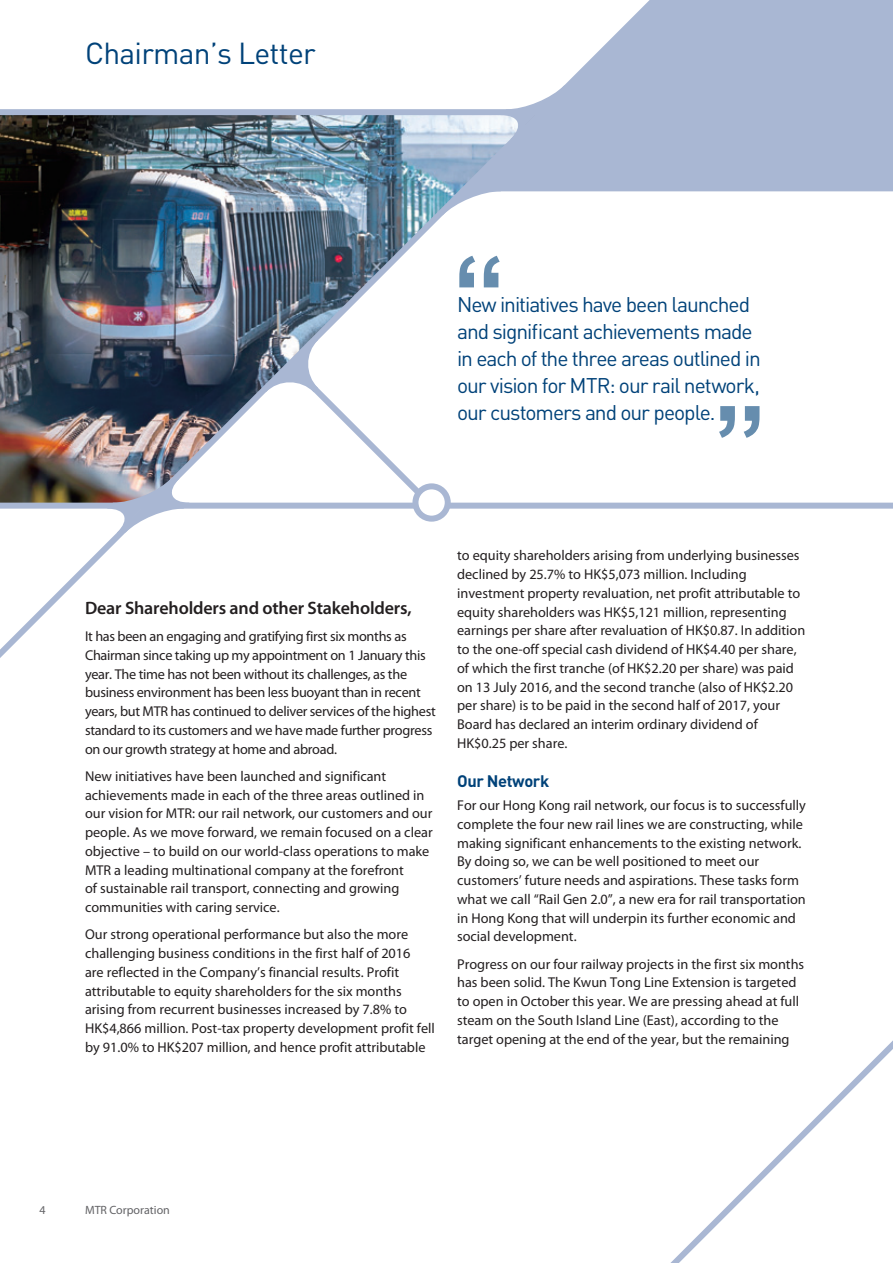
<style>
.page{position:relative;width:893px;height:1263px;background:#fff}
.page>*{position:absolute;margin:0;border:0;box-sizing:border-box;transform-origin:0 0}
.t1{font:30px "DIN";letter-spacing:-.025em;color:#004279}
.t2{font:21px/27px "DIN";letter-spacing:-.05em;color:#004279}
.t3{font:600 18px "Myriad Pro";letter-spacing:-.01em;color:#231f20}
.t4{font:700 16.5px "DIN";letter-spacing:-.025em;color:#004279}
.t5{font:14.25px/18.8px "Myriad Pro";color:#231f20}
.t6{font:14.25px/18.8px "Myriad Pro";letter-spacing:-.02em;color:#231f20}
.t7{font:12px "Myriad Pro";color:#636366}
</style>
<div class="page">
<div style="left:676px;top:0;width:217px;height:191px;background:#a9b7d3"></div>
<svg style="left:670px;top:1040px;width:223px;height:223px"></svg>
<img style="left:0;top:0;width:676px;height:658px">
<div style="left:0;top:503px;width:893px;height:6px;background:#a9b7d3"></div>
<div style="left:0;top:109px;width:893px;height:6px;background:#a9b7d3"></div>
<svg style="left:415px;top:486px;width:33px;height:33px"></svg>
<div style="left:412px;top:483px;width:39px;height:39px;border:6px solid #a9b7d3;border-radius:50%"></div>
<svg style="left:501px;top:85px;width:64px;height:55px"></svg>
<svg style="left:107px;top:478px;width:82px;height:55px"></svg>
<svg style="left:265px;top:339px;width:175px;height:175px"></svg>
<svg style="left:442px;top:189px;width:60px;height:26px"></svg>
<svg style="left:459px;top:256px;width:41px;height:31px"></svg>
<svg style="left:719px;top:406px;width:40px;height:32px"></svg>
<h1 class="t1" style="left:85px;top:34px;width:232px">Chairman’s Letter</h1>
<h2 class="t2" style="left:457px;top:291px;width:305px">New initiatives have been launched and significant achievements made in each of the three areas outlined in our vision for MTR: our rail network, our customers and our people.</h2>
<p class="t3" style="left:85px;top:598px;width:328px">Dear Shareholders and other Stakeholders,</p>
<p class="t6" style="left:85px;top:627px;width:352px">It has been an engaging and gratifying first six months as Chairman since taking up my appointment on 1 January this year. The time has not been without its challenges, as the business environment has been less buoyant than in recent years, but MTR has continued to deliver services of the highest standard to its customers and we have made further progress on our growth strategy at home and abroad.</p>
<p class="t5" style="left:85px;top:767px;width:349px">New initiatives have been launched and significant achievements made in each of the three areas outlined in our vision for MTR: our rail network, our customers and our people. As we move forward, we remain focused on a clear objective – to build on our world-class operations to make MTR a leading multinational company at the forefront<br>of sustainable rail transport, connecting and growing communities with caring service.</p>
<p class="t5" style="left:85px;top:925px;width:351px">Our strong operational performance but also the more challenging business conditions in the first half of 2016<br>are reflected in the Company’s financial results. Profit attributable to equity shareholders for the six months arising from recurrent businesses increased by 7.8% to HK$4,866 million. Post-tax property development profit fell by 91.0% to HK$207 million, and hence profit attributable</p>
<p class="t5" style="left:457px;top:546px;width:350px">to equity shareholders arising from underlying businesses declined by 25.7% to HK$5,073 million. Including investment property revaluation, net profit attributable to equity shareholders was HK$5,121 million, representing earnings per share after revaluation of HK$0.87. In addition to the one-off special cash dividend of HK$4.40 per share, of which the first tranche (of HK$2.20 per share) was paid on 13 July 2016, and the second tranche (also of HK$2.20 per share) is to be paid in the second half of 2017, your Board has declared an interim ordinary dividend of HK$0.25 per share.</p>
<p class="t4" style="left:457px;top:770px;width:94px">Our Network</p>
<p class="t5" style="left:457px;top:796px;width:350px">For our Hong Kong rail network, our focus is to successfully complete the four new rail lines we are constructing, while making significant enhancements to the existing network.<br>By doing so, we can be well positioned to meet our customers’ future needs and aspirations. These tasks form what we call “Rail Gen 2.0”, a new era for rail transportation in Hong Kong that will underpin its further economic and social development.</p>
<p class="t5" style="left:457px;top:955px;width:349px">Progress on our four railway projects in the first six months has been solid. The Kwun Tong Line Extension is targeted to open in October this year. We are pressing ahead at full steam on the South Island Line (East), according to the target opening at the end of the year, but the remaining</p>
<p class="t7" style="left:39px;top:1203px;width:8px">4</p>
<p class="t7" style="left:85px;top:1203px;width:86px">MTR Corporation</p>
</div>
